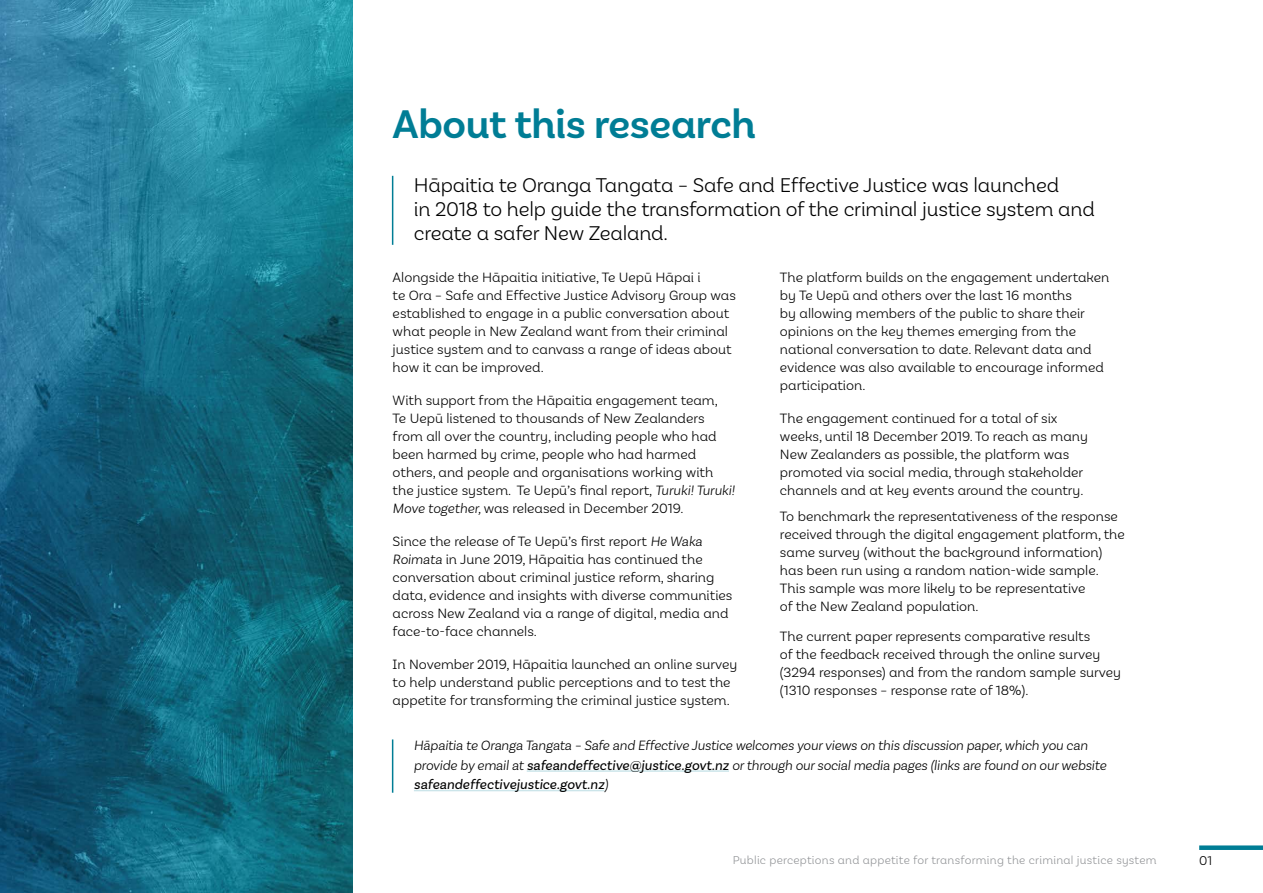
<style>
.page{position:relative;width:1263px;height:893px;background:#fff}
.page>*{position:absolute;margin:0;border:0;box-sizing:border-box;transform-origin:0 0}
.t1{font:600 42px "Basic Sans";letter-spacing:-.01em;color:#007d95}
.MAIN_Intro{font:300 21px/24px "Basic Sans";letter-spacing:-.01em;color:#000}
.MAIN{font:300 14.25px/18px "Basic Sans";color:#000}
.MAIN_Intro-2{font:italic 300 14.25px/19.5px "Basic Sans";letter-spacing:-.01em;color:#000}
.t2{font:300 13.5px "Basic Sans";color:#000}
.t3{font:300 12px "Basic Sans";letter-spacing:.02em;color:#939598}
.s1{font-style:italic}
.s2{font-weight:400}
</style>
<div class="page">
<hr style="left:392px;top:176px;width:1px;height:69px;background:#007d95">
<hr style="left:392px;top:739px;width:1px;height:54px;background:#007d95">
<hr style="left:527px;top:770px;width:202px;height:2px;background:#cce5ea">
<hr style="left:414px;top:790px;width:190px;height:1px;background:#cce5ea">
<img style="left:0;top:0;width:353px;height:893px">
<div style="left:1199px;top:845px;width:64px;height:5px;background:#007d95"></div>
<h1 class="t1" style="left:393px;top:98px;width:365px">About this research</h1>
<p class="MAIN_Intro" style="left:414px;top:172px;width:682px">Hāpaitia te Oranga Tangata – Safe and Effective Justice was launched<br>in 2018 to help guide the transformation of the criminal justice system and create a safer New Zealand.</p>
<p class="MAIN" style="left:393px;top:268px;width:345px">Alongside the Hāpaitia initiative, Te Uepū Hāpai i<br>te Ora – Safe and Effective Justice Advisory Group was established to engage in a public conversation about what people in New Zealand want from their criminal justice system and to canvass a range of ideas about how it can be improved.</p>
<p class="MAIN" style="left:393px;top:391px;width:344px">With support from the Hāpaitia engagement team, Te Uepū listened to thousands of New Zealanders from all over the country, including people who had been harmed by crime, people who had harmed others, and people and organisations working with the justice system. Te Uepū’s final report, <span class="s1">Turuki! Turuki!<br>Move together,</span> was released in December 2019.</p>
<p class="MAIN" style="left:393px;top:532px;width:341px">Since the release of Te Uepū’s first report <span class="s1">He Waka Roimata</span> in June 2019, Hāpaitia has continued the conversation about criminal justice reform, sharing data, evidence and insights with diverse communities across New Zealand via a range of digital, media and face-to-face channels.</p>
<p class="MAIN" style="left:393px;top:655px;width:346px">In November 2019, Hāpaitia launched an online survey to help understand public perceptions and to test the appetite for transforming the criminal justice system.</p>
<p class="MAIN" style="left:780px;top:268px;width:331px">The platform builds on the engagement undertaken by Te Uepū and others over the last 16 months<br>by allowing members of the public to share their opinions on the key themes emerging from the national conversation to date. Relevant data and evidence was also available to encourage informed participation.</p>
<p class="MAIN" style="left:780px;top:409px;width:309px">The engagement continued for a total of six weeks, until 18 December 2019. To reach as many New Zealanders as possible, the platform was promoted via social media, through stakeholder channels and at key events around the country.</p>
<p class="MAIN" style="left:780px;top:507px;width:346px">To benchmark the representativeness of the response received through the digital engagement platform, the same survey (without the background information) has been run using a random nation-wide sample.<br>This sample was more likely to be representative<br>of the New Zealand population.</p>
<p class="MAIN" style="left:780px;top:627px;width:343px">The current paper represents comparative results<br>of the feedback received through the online survey (3294 responses) and from the random sample survey (1310 responses – response rate of 18%).</p>
<p class="MAIN_Intro-2" style="left:414px;top:735px;width:694px">Hāpaitia te Oranga Tangata – Safe and Effective Justice welcomes your views on this discussion paper, which you can provide by email at <span class="s2">safeandeffective@justice.govt.nz</span> or through our social media pages (links are found on our website <span class="s2">safeandeffectivejustice.govt.nz</span>)</p>
<p class="t3" style="left:733px;top:852px;width:425px">Public perceptions and appetite for transforming the criminal justice system</p>
<p class="t2" style="left:1199px;top:852px;width:14px">01</p>
</div>
